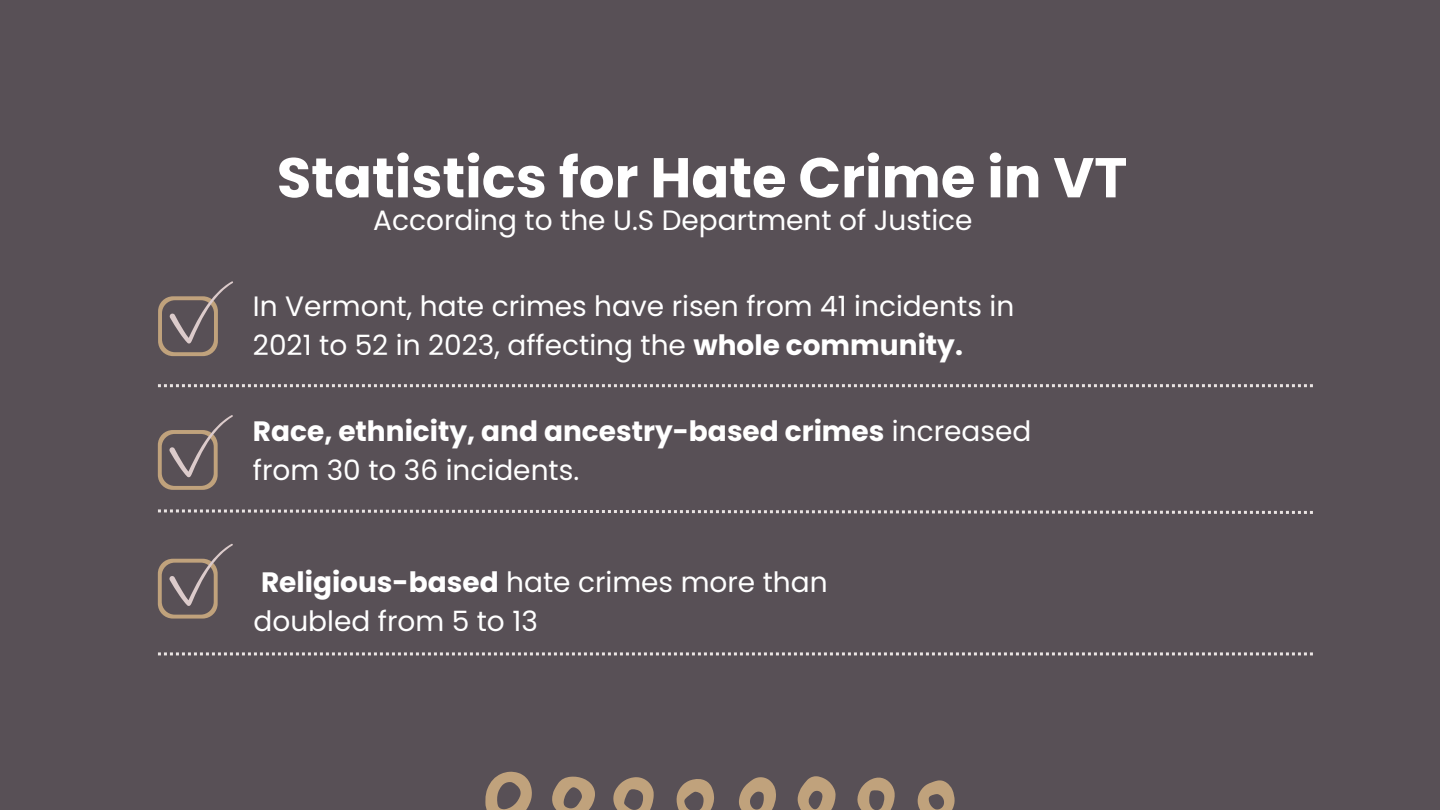
<style>
.page{position:relative;width:1440px;height:810px;background:#585056}
.page>*{position:absolute;margin:0;border:0;box-sizing:border-box;transform-origin:0 0}
.t1{font:700 56px "Poppins";color:#fff}
.t2{font:28px/39px "Poppins";color:#fff}
.t3{font:700 28px/39px "Poppins";color:#fff}
.s1{font-weight:700}
.s2{font-weight:400}
</style>
<div class="page">
<svg style="left:158px;top:384px;width:1155px;height:3px"></svg>
<svg style="left:158px;top:509px;width:1155px;height:5px"></svg>
<svg style="left:158px;top:652px;width:1155px;height:3px"></svg>
<svg style="left:158px;top:281px;width:75px;height:75px"></svg>
<svg style="left:158px;top:415px;width:75px;height:75px"></svg>
<svg style="left:158px;top:544px;width:75px;height:75px"></svg>
<svg style="left:485px;top:772px;width:47px;height:38px"></svg>
<svg style="left:552px;top:776px;width:43px;height:34px"></svg>
<svg style="left:798px;top:776px;width:38px;height:34px"></svg>
<svg style="left:613px;top:777px;width:41px;height:33px"></svg>
<svg style="left:739px;top:777px;width:37px;height:33px"></svg>
<svg style="left:918px;top:780px;width:37px;height:30px"></svg>
<svg style="left:857px;top:777px;width:38px;height:33px"></svg>
<svg style="left:676px;top:779px;width:38px;height:31px"></svg>
<h1 class="t1" style="left:277px;top:139px;width:852px">Statistics for Hate Crime in VT</h1>
<p class="t2" style="left:373px;top:201px;width:601px">According to the U.S Department of Justice</p>
<p class="t2" style="left:253px;top:286px;width:763px">In Vermont, hate crimes have risen from 41 incidents in<br>2021 to 52 in 2023, affecting the <span class="s1">whole community.</span></p>
<p class="t3" style="left:253px;top:411px;width:780px">Race, ethnicity, and ancestry-based crimes <span class="s2">increased from 30 to 36 incidents.</span></p>
<p class="t2" style="left:254px;top:563px;width:576px"><span class="s1">Religious-based</span> hate crimes more than doubled from 5 to 13</p>
</div>
